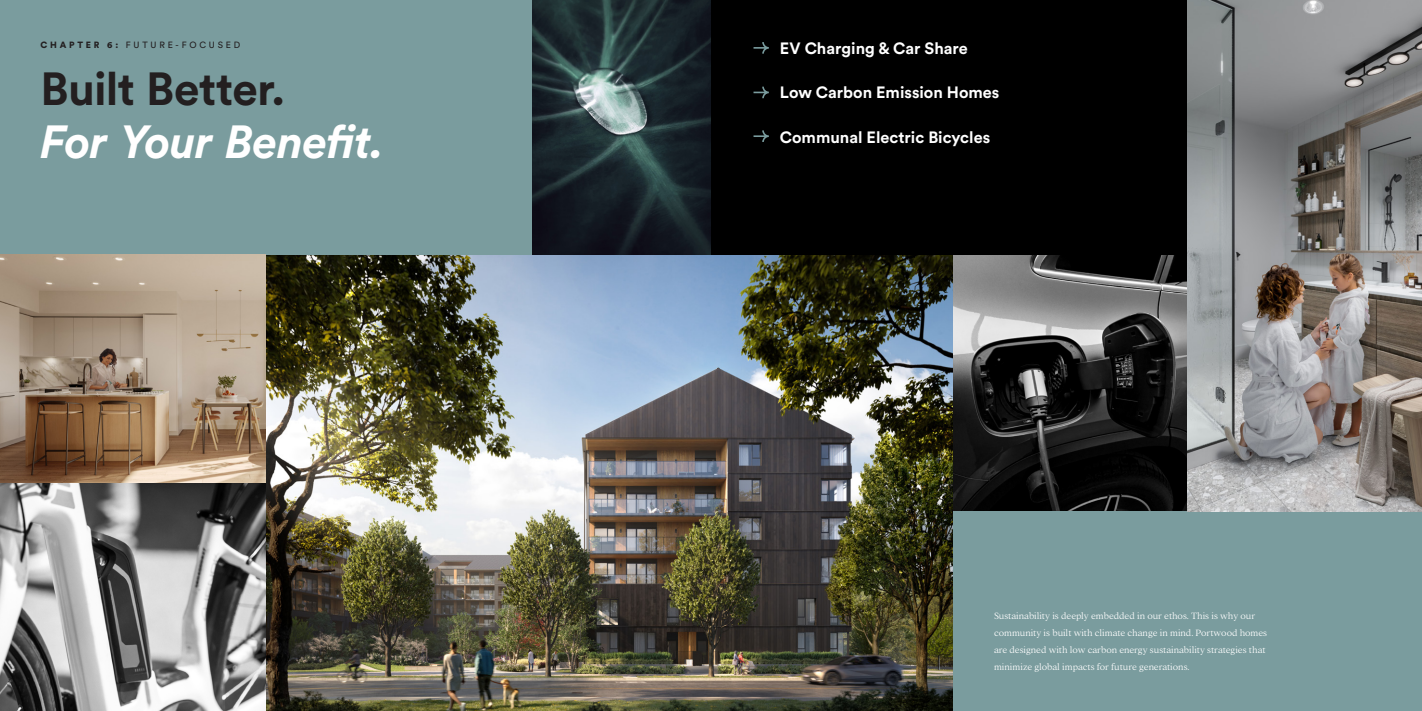
<style>
.page{position:relative;width:1422px;height:711px;background:#fff}
.page>*{position:absolute;margin:0;border:0;box-sizing:border-box;transform-origin:0 0}
.t1{font:italic 700 46px "Circular Std";letter-spacing:-.02em;color:#fff}
.t2{font:700 46px "Circular Std";letter-spacing:-.015em;color:#231f20}
.t3{font:700 16.3px "Circular Std";color:#fff}
.t4{font:100 10px/17px "Addington CF";letter-spacing:-.005em;color:#fff}
.t5{font:9px "Circular Std";letter-spacing:.31em;color:#231f20}
.s1{font-weight:900}
</style>
<div class="page">
<img style="left:0;top:254px;width:954px;height:457px">
<div style="left:0;top:0;width:533px;height:254px;background:#7a9c9e"></div>
<img style="left:533px;top:0;width:178px;height:254px">
<img style="left:954px;top:254px;width:234px;height:258px">
<div style="left:711px;top:0;width:477px;height:254px;background:#000"></div>
<div style="left:954px;top:512px;width:468px;height:199px;background:#7a9c9e"></div>
<img style="left:1188px;top:0;width:234px;height:512px">
<svg style="left:754px;top:42px;width:15px;height:12px"></svg>
<svg style="left:754px;top:87px;width:15px;height:11px"></svg>
<svg style="left:754px;top:130px;width:15px;height:12px"></svg>
<p class="t5" style="left:40px;top:39px;width:201px"><span class="s1">CHAPTER 6:</span> FUTURE-FOCUSED</p>
<p class="t2" style="left:40px;top:60px;width:247px">Built Better.</p>
<p class="t1" style="left:40px;top:113px;width:345px">For Your Benefit.</p>
<p class="t3" style="left:780px;top:37px;width:189px">EV Charging &amp; Car Share</p>
<p class="t3" style="left:780px;top:82px;width:221px">Low Carbon Emission Homes</p>
<p class="t3" style="left:780px;top:127px;width:212px">Communal Electric Bicycles</p>
<p class="t4" style="left:994px;top:608px;width:275px">Sustainability is deeply embedded in our ethos. This is why our community is built with climate change in mind. Portwood homes are designed with low carbon energy sustainability strategies that minimize global impacts for future generations.</p>
</div>
